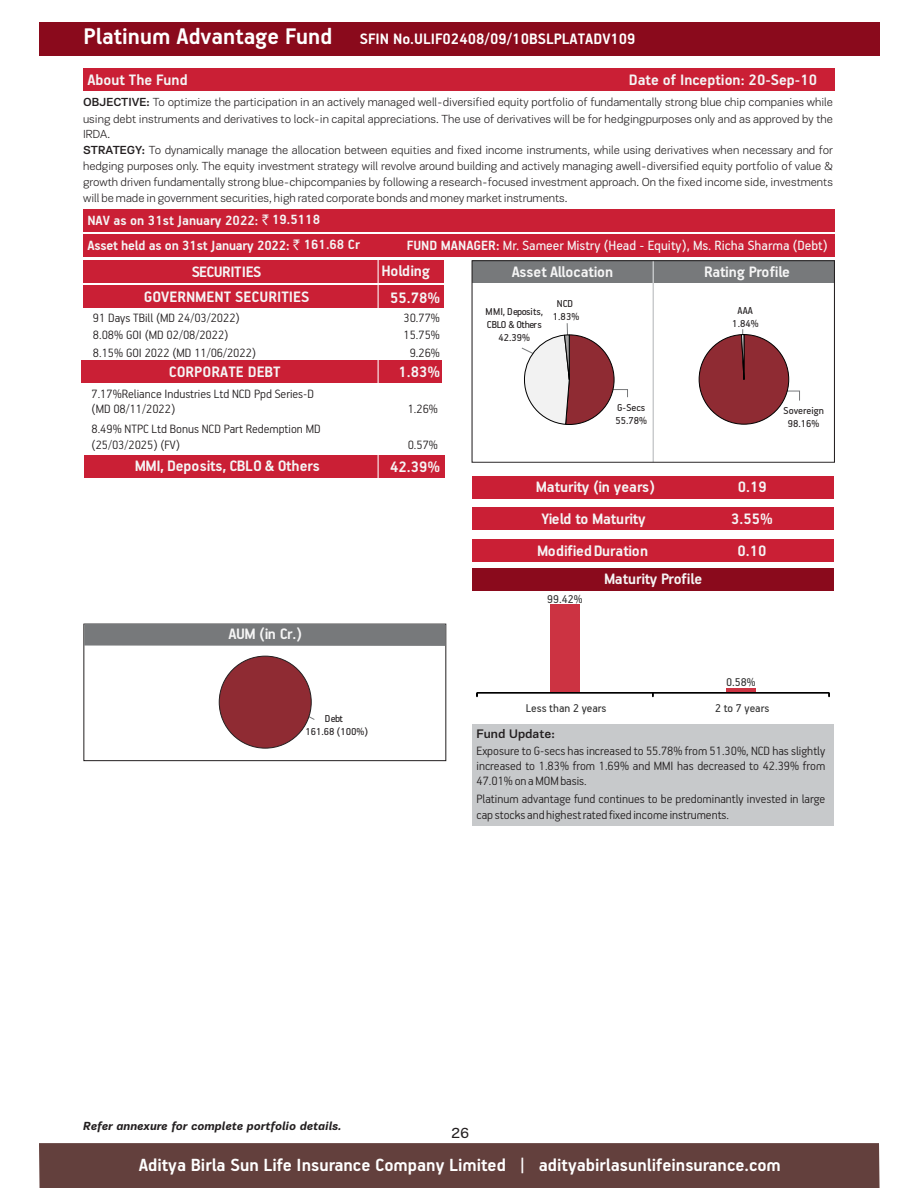
<style>
.page{position:relative;width:918px;height:1188px;background:#fff}
.page>*{position:absolute;margin:0;border:0;box-sizing:border-box;transform-origin:0 0}
.t1{font:700 19.8px "PF Handbook Pro";color:#fff}
.t2{font:700 16.95px "PF Handbook Pro";color:#f5f5f5}
.t3{font:700 16.95px "PF Handbook Pro";letter-spacing:-.02em;color:#f5f5f5}
.t4{font:700 16.95px "PF Handbook Pro";color:#fff}
.t5{font:700 16.95px "PF Handbook Pro";letter-spacing:-.03em;color:#f5f5f5}
.t6{font:15.45px "PF Encore Sans Pro";color:#231f20}
.t7{font:700 15px/25px "PF Handbook Pro";color:#f5f5f5}
.t8{font:15px "PF Handbook Pro";color:#f5f5f5}
.t9{font:300 13.5px/15.3px "PF Handbook Pro";color:#231f20}
.t10{font:500 12.75px "PF Encore Sans Pro";color:#231f20}
.t11{font:12.6px "PF Handbook Pro";color:#333}
.t12{font:300 12px/15.9px "PF Encore Sans Pro";color:#231f20}
.t13{font:italic 700 12px "PF Encore Sans Pro";color:#231f20}
.t14{font:11.25px/12.8px "PF Handbook Pro";color:#231f20;text-align:center}
.t15{font:11.25px/12.8px "PF Handbook Pro";letter-spacing:-.03em;color:#231f20;text-align:center}
.s1{font-size:25.35px}
.s2{font-weight:500}
.s3{font-family:"Rupee";font-weight:400}
.s4{font-weight:700}
</style>
<div class="page">
<div style="left:39px;top:22px;width:841px;height:33px;background:#8a0a1c"></div>
<div style="left:83px;top:286px;width:361px;height:22px;background:#ca1f35"></div>
<div style="left:83px;top:260px;width:361px;height:22px;background:#ca1f35"></div>
<div style="left:83px;top:68px;width:751px;height:23px;background:#ca1f35"></div>
<div style="left:83px;top:210px;width:751px;height:22px;background:#ca1f35"></div>
<div style="left:83px;top:235px;width:751px;height:22px;background:#ca1f35"></div>
<div style="left:39px;top:1143px;width:841px;height:45px;background:#63403d"></div>
<div style="left:472px;top:261px;width:362px;height:22px;background:#77797b"></div>
<div style="left:472px;top:725px;width:362px;height:101px;background:#c7c9cb"></div>
<hr style="left:653px;top:261px;width:1px;height:201px;background:#c7c9cb">
<div style="left:472px;top:260px;width:363px;height:203px;border:1px solid #231f20"></div>
<svg style="left:784px;top:390px;width:16px;height:11px"></svg>
<div style="left:472px;top:476px;width:362px;height:22px;background:#ca1f35"></div>
<div style="left:472px;top:508px;width:362px;height:22px;background:#ca1f35"></div>
<div style="left:472px;top:540px;width:362px;height:22px;background:#ca1f35"></div>
<div style="left:472px;top:569px;width:362px;height:22px;background:#8a0a1c"></div>
<div style="left:84px;top:624px;width:362px;height:137px;border:1px solid #231f20"></div>
<svg style="left:307px;top:714px;width:8px;height:9px"></svg>
<div style="left:84px;top:624px;width:361px;height:22px;background:#77797b"></div>
<div style="left:219px;top:656px;width:93px;height:93px;background:#8f2b33;border:1px solid #231f20;border-radius:50%"></div>
<div style="left:699px;top:334px;width:90px;height:90px;background:#8f2b33;border:1px solid #000;border-radius:44px"></div>
<svg style="left:741px;top:329px;width:3px;height:51px"></svg>
<div style="left:81px;top:361px;width:361px;height:22px;background:#ca1f35"></div>
<div style="left:84px;top:456px;width:360px;height:22px;background:#ca1f35"></div>
<div style="left:726px;top:688px;width:30px;height:5px;background:#cc3342"></div>
<div style="left:550px;top:605px;width:30px;height:88px;background:#cc3342"></div>
<svg style="left:477px;top:693px;width:352px;height:4px"></svg>
<hr style="left:378px;top:258px;width:1px;height:293px;background:#fff">
<svg style="left:521px;top:323px;width:107px;height:102px"></svg>
<h2 class="t4" style="left:84px;top:31px;width:554px"><span class="s1">Platinum Advantage Fund</span> SFIN No.ULIF02408/09/10BSLPLATADV109</h2>
<h2 class="t2" style="left:87px;top:72px;width:102px">About The Fund</h2>
<h2 class="t2" style="left:629px;top:72px;width:190px">Date of Inception: 20-Sep-10</h2>
<p class="t12" style="left:83px;top:96px;width:751px"><span class="s2">OBJECTIVE:</span> To optimize the participation in an actively managed well-diversified equity portfolio of fundamentally strong blue chip companies while using debt instruments and derivatives to lock-in capital appreciations. The use of derivatives will be for hedgingpurposes only and as approved by the IRDA.<br><span class="s2">STRATEGY:</span> To dynamically manage the allocation between equities and fixed income instruments, while using derivatives when necessary and for hedging purposes only. The equity investment strategy will revolve around building and actively managing awell-diversified equity portfolio of value &amp; growth driven fundamentally strong blue-chipcompanies by following a research-focused investment approach. On the fixed income side, investments will be made in government securities, high rated corporate bonds and money market instruments.</p>
<p class="t7" style="left:87px;top:208px;width:274px">NAV as on 31st January 2022: <span class="s3">`</span> 19.5118<br>Asset held as on 31st January 2022: <span class="s3">`</span> 161.68 Cr</p>
<p class="t8" style="left:407px;top:238px;width:422px"><span class="s4">FUND MANAGER:</span> Mr. Sameer Mistry (Head - Equity), Ms. Richa Sharma (Debt)</p>
<h2 class="t5" style="left:192px;top:264px;width:71px">SECURITIES</h2>
<h2 class="t2" style="left:382px;top:263px;width:50px">Holding</h2>
<h2 class="t2" style="left:144px;top:289px;width:167px">GOVERNMENT SECURITIES</h2>
<h2 class="t2" style="left:390px;top:290px;width:52px">55.78%</h2>
<p class="t9" style="left:93px;top:311px;width:148px">91 Days TBill (MD 24/03/2022)</p>
<p class="t9" style="left:403px;top:311px;width:38px">30.77%</p>
<p class="t9" style="left:93px;top:328px;width:137px">8.08% GOI (MD 02/08/2022)</p>
<p class="t9" style="left:403px;top:328px;width:38px">15.75%</p>
<p class="t9" style="left:93px;top:346px;width:165px">8.15% GOI 2022 (MD 11/06/2022)</p>
<p class="t9" style="left:410px;top:346px;width:32px">9.26%</p>
<h2 class="t2" style="left:169px;top:364px;width:114px">CORPORATE DEBT</h2>
<h2 class="t2" style="left:398px;top:364px;width:43px">1.83%</h2>
<p class="t9" style="left:92px;top:386px;width:224px">7.17%Reliance Industries Ltd NCD Ppd Series-D (MD 08/11/2022)</p>
<p class="t9" style="left:92px;top:422px;width:231px">8.49% NTPC Ltd Bonus NCD Part Redemption MD (25/03/2025) (FV)</p>
<p class="t9" style="left:408px;top:402px;width:32px">1.26%</p>
<p class="t9" style="left:408px;top:438px;width:32px">0.57%</p>
<h2 class="t3" style="left:135px;top:458px;width:187px">MMI, Deposits, CBLO &amp; Others</h2>
<h2 class="t2" style="left:390px;top:459px;width:52px">42.39%</h2>
<h2 class="t2" style="left:229px;top:627px;width:75px">AUM (in Cr.)</h2>
<p class="t14" style="left:305px;top:712px;width:64px">Debt<br>161.68 (100%)</p>
<h2 class="t2" style="left:512px;top:265px;width:103px">Asset Allocation</h2>
<h2 class="t3" style="left:704px;top:265px;width:87px">Rating Profile</h2>
<p class="t15" style="left:486px;top:306px;width:59px">MMI, Deposits,<br>CBLO &amp; Others<br>42.39%</p>
<p class="t14" style="left:553px;top:298px;width:28px">NCD<br>1.83%</p>
<p class="t14" style="left:732px;top:305px;width:28px">AAA<br>1.84%</p>
<p class="t14" style="left:615px;top:402px;width:33px;text-align:left">G-Secs<br>55.78%</p>
<p class="t14" style="left:784px;top:405px;width:42px">Sovereign<br>98.16%</p>
<h2 class="t2" style="left:536px;top:479px;width:121px">Maturity (in years)</h2>
<h2 class="t2" style="left:738px;top:480px;width:31px">0.19</h2>
<h2 class="t3" style="left:541px;top:511px;width:106px">Yield to Maturity</h2>
<h2 class="t2" style="left:731px;top:511px;width:43px">3.55%</h2>
<h2 class="t2" style="left:537px;top:543px;width:113px">ModifiedDuration</h2>
<h2 class="t2" style="left:738px;top:543px;width:31px">0.10</h2>
<h2 class="t3" style="left:604px;top:571px;width:100px">Maturity Profile</h2>
<p class="t11" style="left:547px;top:594px;width:37px">99.42%</p>
<p class="t11" style="left:726px;top:677px;width:31px">0.58%</p>
<p class="t11" style="left:526px;top:703px;width:82px">Less than 2 years</p>
<p class="t11" style="left:715px;top:703px;width:56px">2 to 7 years</p>
<p class="t10" style="left:477px;top:728px;width:80px">Fund Update:</p>
<p class="t9" style="left:477px;top:744px;width:350px;text-align:justify">Exposure to G-secs has increased to 55.78% from 51.30%, NCD has slightly increased to 1.83% from 1.69% and MMI has decreased to 42.39% from 47.01% on a MOM basis.</p>
<p class="t9" style="left:477px;top:792px;width:350px">Platinum advantage fund continues to be predominantly invested in large cap stocks and highest rated fixed income instruments.</p>
<p class="t13" style="left:83px;top:1121px;width:260px">Refer annexure for complete portfolio details.</p>
<p class="t6" style="left:451px;top:1127px;width:20px">26</p>
<h1 class="t1" style="left:139px;top:1156px;width:644px">Aditya Birla Sun Life Insurance Company Limited | adityabirlasunlifeinsurance.com</h1>
</div>
